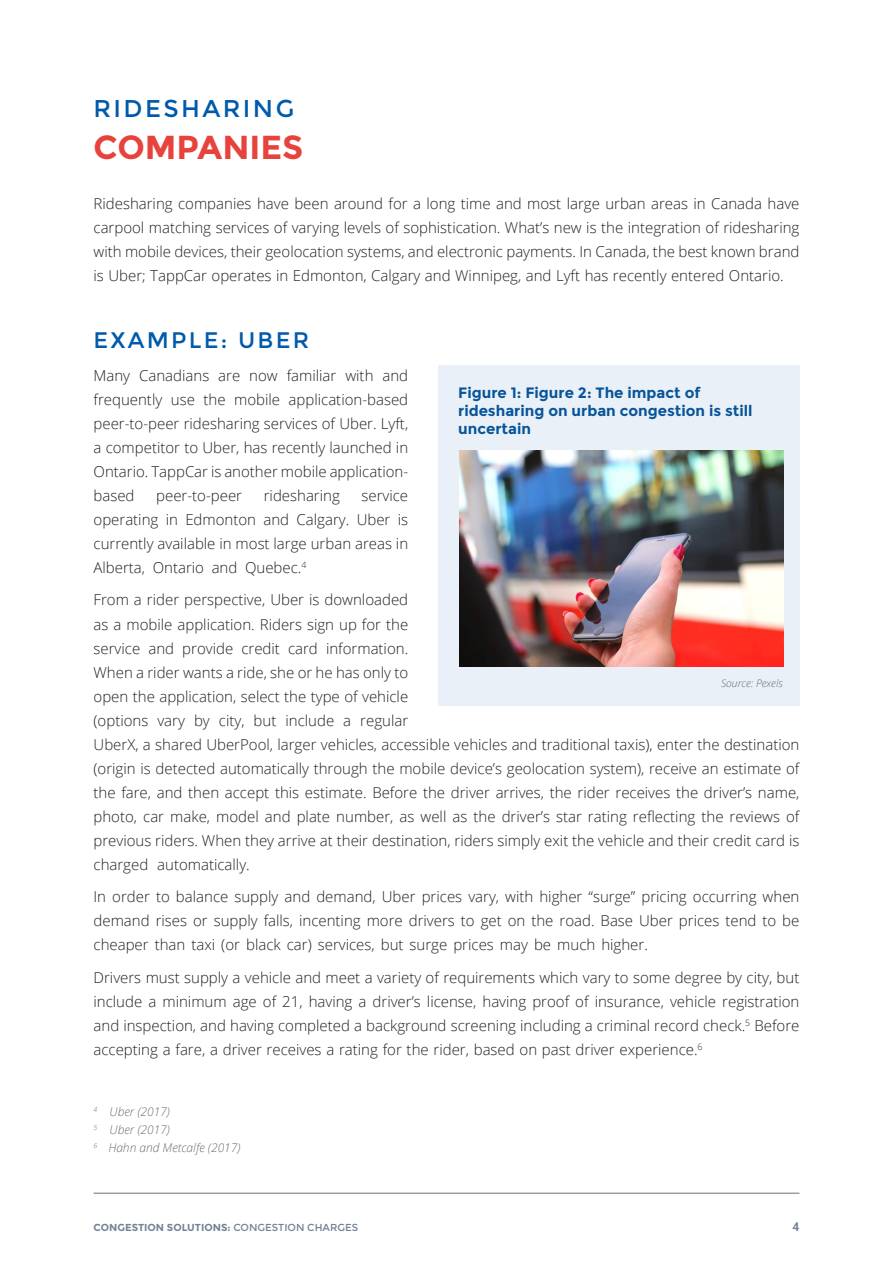
<style>
.page{position:relative;width:893px;height:1263px;background:#fff}
.page>*{position:absolute;margin:0;border:0;box-sizing:border-box;transform-origin:0 0}
.MAIN_TITLE{font:700 33.15px "Montserrat";color:#e8423d}
.MAIN_TITLE_-_TOP{font:24.3px "Montserrat";letter-spacing:.1em;color:#015aaa}
.MEDIUM_SUBTITLE{font:22.5px "Montserrat";letter-spacing:.1em;color:#015aaa}
.BODY{font:300 15px/24px "Open Sans";color:#231f20;text-align:justify}
.FIGURE_CHART_TITLE{font:700 15px/18px "Montserrat";color:#085499}
.FOOTOTES{font:italic 300 12px "Open Sans";color:#6c6d70}
.t1{font:700 12px "Roboto";color:#738296}
.t2{font:italic 300 10.5px "Open Sans";color:#6c6d70}
.t3{font:700 10.2px "Montserrat";color:#738296}
.s1{font-weight:400}
</style>
<div class="page">
<div style="left:438px;top:366px;width:361px;height:340px;background:#e9f0f7"></div>
<img style="left:459px;top:451px;width:324px;height:216px">
<hr style="left:94px;top:1193px;width:705px;height:1px;background:#6c6d70">
<p class="MAIN_TITLE_-_TOP" style="left:94px;top:94px;width:202px">RIDESHARING</p>
<p class="MAIN_TITLE" style="left:94px;top:128px;width:211px">COMPANIES</p>
<p class="BODY" style="left:94px;top:191px;width:707px">Ridesharing companies have been around for a long time and most large urban areas in Canada have carpool matching services of varying levels of sophistication. What’s new is the integration of ridesharing with mobile devices, their geolocation systems, and electronic payments. In Canada, the best known brand is Uber; TappCar operates in Edmonton, Calgary and Winnipeg, and Lyft has recently entered Ontario.</p>
<p class="MEDIUM_SUBTITLE" style="left:94px;top:327px;width:217px">EXAMPLE: UBER</p>
<p class="BODY" style="left:94px;top:363px;width:316px">Many Canadians are now familiar with and frequently use the mobile application-based peer-to-peer ridesharing services of Uber. Lyft, a competitor to Uber, has recently launched in Ontario. TappCar is another mobile application&shy;based</p>
<p class="FIGURE_CHART_TITLE" style="left:458px;top:384px;width:296px">Figure 1: Figure 2: The impact of ridesharing on urban congestion is still uncertain</p>
<p class="BODY" style="left:156px;top:483px;width:87px">peer-to-peer</p>
<p class="BODY" style="left:264px;top:483px;width:78px">ridesharing</p>
<p class="BODY" style="left:94px;top:483px;width:316px;text-indent:268px">service operating in Edmonton and Calgary. Uber is currently available in most large urban areas in Alberta, Ontario and Quebec.<sup>4</sup></p>
<p class="BODY" style="left:94px;top:588px;width:707px;text-align:left">From a rider perspective, Uber is downloaded<br>as a mobile application. Riders sign up for the<br>service and provide credit card information.<br>When a rider wants a ride, she or he has only to<br>open the application, select the type of vehicle<br>(options vary by city, but include a regular<br>UberX, a shared UberPool, larger vehicles, accessible vehicles and traditional taxis), enter the destination (origin is detected automatically through the mobile device’s geolocation system), receive an estimate of the fare, and then accept this estimate. Before the driver arrives, the rider receives the driver’s name, photo, car make, model and plate number, as well as the driver’s star rating reflecting the reviews of previous riders. When they arrive at their destination, riders simply exit the vehicle and their credit card is charged automatically.</p>
<p class="BODY" style="left:94px;top:884px;width:707px">In order to balance supply and demand, Uber prices vary, with higher “surge” pricing occurring when demand rises or supply falls, incenting more drivers to get on the road. Base Uber prices tend to be cheaper than taxi (or black car) services, but surge prices may be much higher.</p>
<p class="BODY" style="left:94px;top:965px;width:707px">Drivers must supply a vehicle and meet a variety of requirements which vary to some degree by city, but include a minimum age of 21, having a driver’s license, having proof of insurance, vehicle registration and inspection, and having completed a background screening including a criminal record check.<sup>5</sup> Before accepting a fare, a driver receives a rating for the rider, based on past driver experience.<sup>6</sup></p>
<p class="t2" style="left:721px;top:676px;width:63px">Source: Pexels</p>
<p class="FOOTOTES" style="left:94px;top:1103px;width:78px"><sup>4</sup> Uber (2017)</p>
<p class="FOOTOTES" style="left:94px;top:1121px;width:78px"><sup>5</sup> Uber (2017)</p>
<p class="FOOTOTES" style="left:94px;top:1140px;width:149px"><sup>6</sup> Hahn and Metcalfe (2017)</p>
<p class="t3" style="left:94px;top:1221px;width:266px">CONGESTION SOLUTIONS: <span class="s1">CONGESTION CHARGES</span></p>
<p class="t1" style="left:792px;top:1218px;width:8px">4</p>
</div>
